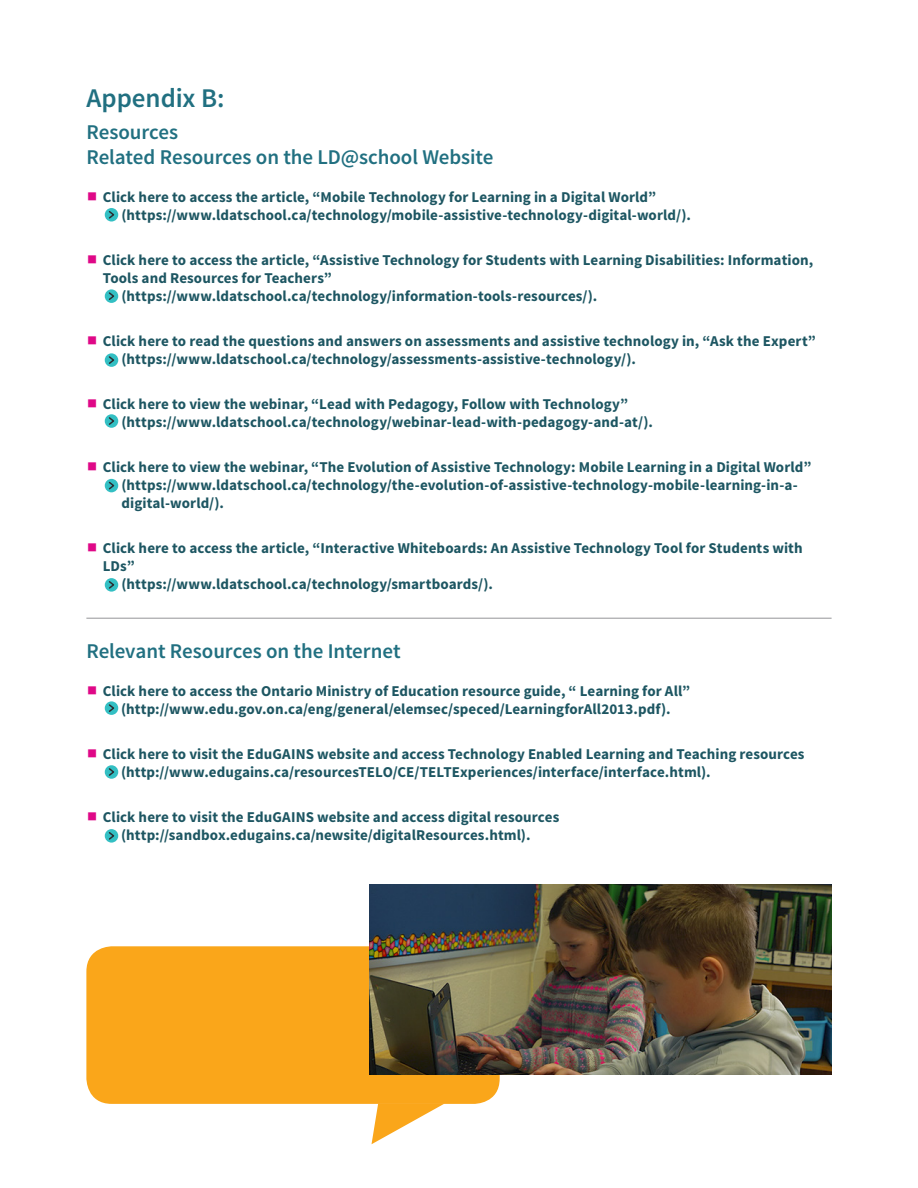
<style>
.page{position:relative;width:918px;height:1188px;background:#fff}
.page>*{position:absolute;margin:0;border:0;box-sizing:border-box;transform-origin:0 0}
.t1{font:600 27px "Source Sans Pro";color:#217081}
.t2{font:600 21px "Source Sans Pro";letter-spacing:-.005em;color:#217081}
.t3{font:700 15px/18px "Source Sans Pro";letter-spacing:.005em;color:#1d5662}
.s1{font-size:33px;color:#df0887}
</style>
<div class="page">
<hr style="left:86px;top:618px;width:746px;height:1px;background:#949598">
<svg style="left:105px;top:208px;width:13px;height:14px"></svg>
<svg style="left:107px;top:210px;width:9px;height:10px"></svg>
<svg style="left:105px;top:289px;width:13px;height:14px"></svg>
<svg style="left:107px;top:291px;width:9px;height:10px"></svg>
<svg style="left:105px;top:353px;width:13px;height:14px"></svg>
<svg style="left:107px;top:355px;width:9px;height:10px"></svg>
<svg style="left:105px;top:414px;width:13px;height:14px"></svg>
<svg style="left:107px;top:416px;width:9px;height:10px"></svg>
<svg style="left:105px;top:479px;width:13px;height:13px"></svg>
<svg style="left:107px;top:480px;width:9px;height:11px"></svg>
<svg style="left:105px;top:578px;width:13px;height:14px"></svg>
<svg style="left:107px;top:580px;width:9px;height:10px"></svg>
<svg style="left:105px;top:701px;width:13px;height:14px"></svg>
<svg style="left:107px;top:703px;width:9px;height:10px"></svg>
<svg style="left:105px;top:765px;width:13px;height:14px"></svg>
<svg style="left:107px;top:767px;width:9px;height:10px"></svg>
<svg style="left:105px;top:829px;width:13px;height:14px"></svg>
<svg style="left:107px;top:831px;width:9px;height:10px"></svg>
<div style="left:86px;top:946px;width:414px;height:158px;background:#faa61a;border-radius:25px"></div>
<svg style="left:372px;top:1103px;width:73px;height:41px"></svg>
<img style="left:369px;top:885px;width:463px;height:189px">
<h2 class="t1" style="left:86px;top:81px;width:140px">Appendix B:</h2>
<h3 class="t2" style="left:86px;top:118px;width:93px">Resources</h3>
<h4 class="t2" style="left:86px;top:144px;width:409px">Related Resources on the LD@school Website</h4>
<p class="t3" style="left:122px;top:189px;width:571px;text-indent:-35px"><span class="s1">■</span> Click here to access the article, “Mobile Technology for Learning in a Digital World” (https://www.ldatschool.ca/technology/mobile-assistive-technology-digital-world/).</p>
<p class="t3" style="left:86px;top:252px;width:728px"><span class="s1">■</span> Click here to access the article, “Assistive Technology for Students with Learning Disabilities: Information,</p>
<p class="t3" style="left:103px;top:270px;width:231px">Tools and Resources for Teachers”</p>
<p class="t3" style="left:122px;top:288px;width:477px">(https://www.ldatschool.ca/technology/information-tools-resources/).</p>
<p class="t3" style="left:122px;top:333px;width:696px;text-indent:-35px"><span class="s1">■</span> Click here to read the questions and answers on assessments and assistive technology in, “Ask the Expert” (https://www.ldatschool.ca/technology/assessments-assistive-technology/).</p>
<p class="t3" style="left:122px;top:396px;width:533px;text-indent:-35px"><span class="s1">■</span> Click here to view the webinar, “Lead with Pedagogy, Follow with Technology” (https://www.ldatschool.ca/technology/webinar-lead-with-pedagogy-and-at/).</p>
<p class="t3" style="left:122px;top:459px;width:691px;text-indent:-35px"><span class="s1">■</span> Click here to view the webinar, “The Evolution of Assistive Technology: Mobile Learning in a Digital World” (https://www.ldatschool.ca/technology/the-evolution-of-assistive-technology-mobile-learning-in-a&shy;digital-world/).</p>
<p class="t3" style="left:86px;top:540px;width:718px"><span class="s1">■</span> Click here to access the article, “Interactive Whiteboards: An Assistive Technology Tool for Students with</p>
<p class="t3" style="left:103px;top:558px;width:33px">LDs”</p>
<p class="t3" style="left:122px;top:576px;width:373px">(https://www.ldatschool.ca/technology/smartboards/).</p>
<h4 class="t2" style="left:86px;top:638px;width:316px">Relevant Resources on the Internet</h4>
<p class="t3" style="left:121px;top:683px;width:571px;text-indent:-35px"><span class="s1">■</span> Click here to access the Ontario Ministry of Education resource guide, “ Learning for All” (http://www.edu.gov.on.ca/eng/general/elemsec/speced/LearningforAll2013.pdf).</p>
<p class="t3" style="left:121px;top:746px;width:685px;text-indent:-35px"><span class="s1">■</span> Click here to visit the EduGAINS website and access Technology Enabled Learning and Teaching resources (http://www.edugains.ca/resourcesTELO/CE/TELTExperiences/interface/interface.html).</p>
<p class="t3" style="left:86px;top:809px;width:474px;text-align:center"><span class="s1">■</span> Click here to visit the EduGAINS website and access digital resources (http://sandbox.edugains.ca/newsite/digitalResources.html).</p>
</div>
